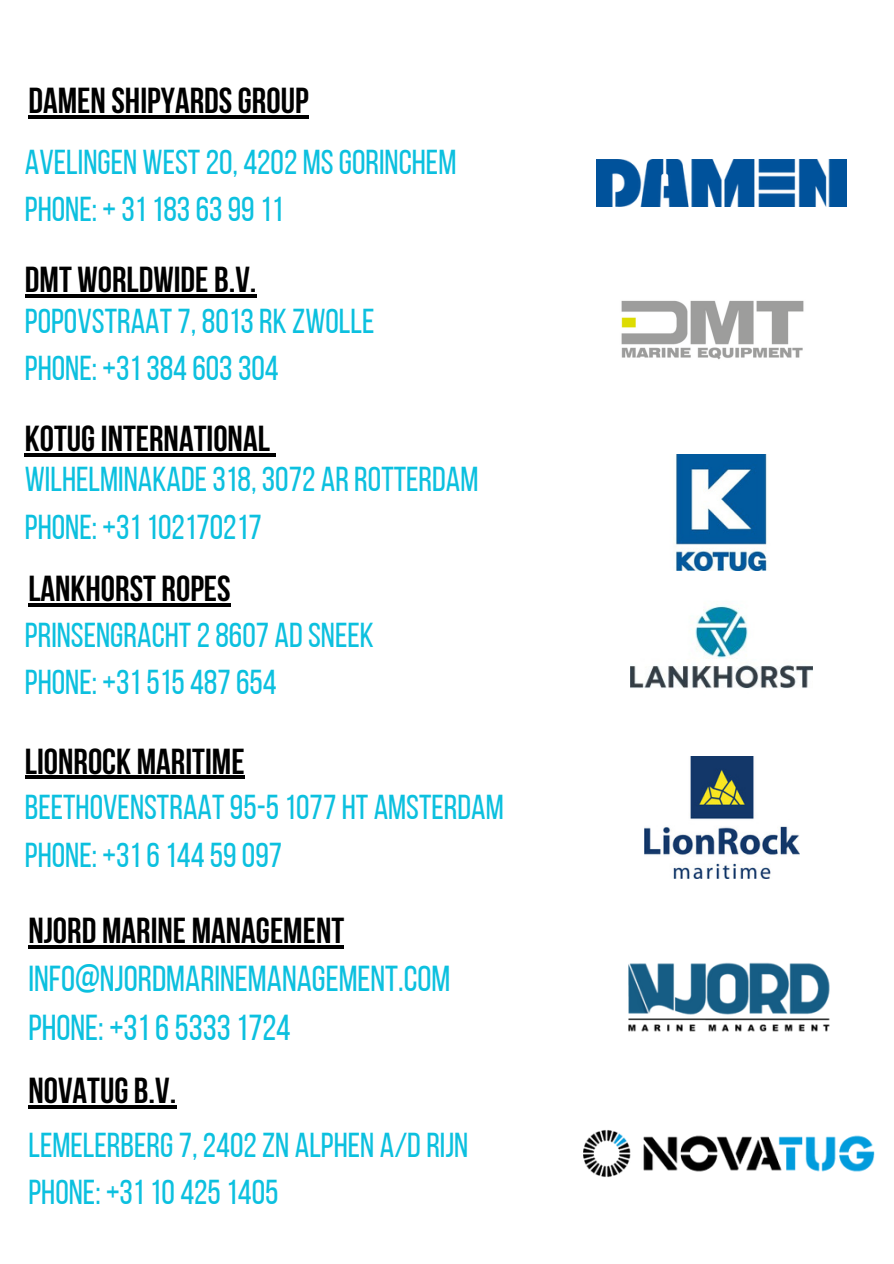
<style>
.page{position:relative;width:894px;height:1264px;background:#fff}
.page>*{position:absolute;margin:0;border:0;box-sizing:border-box;transform-origin:0 0}
.t1{font:700 36px "Bebas Neue";color:#000}
.t2{font:36px "Bebas Neue";color:#0cc0df}
.t3{font:34.5px "Bebas Neue";color:#0cc0df}
</style>
<div class="page">
<img style="left:630px;top:570px;width:181px;height:119px">
<img style="left:644px;top:756px;width:155px;height:122px">
<img style="left:628px;top:962px;width:202px;height:70px">
<img style="left:583px;top:1130px;width:292px;height:47px">
<hr style="left:28px;top:603px;width:202px;height:3px;background:#000">
<hr style="left:25px;top:775px;width:219px;height:4px;background:#000">
<hr style="left:28px;top:945px;width:316px;height:3px;background:#000">
<hr style="left:28px;top:1105px;width:148px;height:3px;background:#000">
<img style="left:675px;top:454px;width:92px;height:116px">
<hr style="left:25px;top:453px;width:245px;height:3px;background:#000">
<svg style="left:270px;top:453px;width:5px;height:3px"></svg>
<img style="left:621px;top:300px;width:183px;height:60px">
<hr style="left:25px;top:294px;width:231px;height:3px;background:#000">
<img style="left:596px;top:159px;width:250px;height:47px">
<hr style="left:28px;top:116px;width:280px;height:3px;background:#000">
<p class="t1" style="left:28px;top:86px;width:282px">DAMEN SHIPYARDSGROUP</p>
<p class="t3" style="left:25px;top:148px;width:433px">AVELINGEN WEST20, 4202 MSGORINCHEM</p>
<p class="t3" style="left:25px;top:195px;width:260px">PHONE: +31183639911</p>
<h1 class="t1" style="left:25px;top:265px;width:233px">DMT WORLDWIDE B.V.</h1>
<p class="t3" style="left:25px;top:307px;width:351px">POPOVSTRAAT7, 8013RK ZWOLLE</p>
<p class="t3" style="left:25px;top:354px;width:255px">PHONE: +31384 603304</p>
<p class="t1" style="left:25px;top:424px;width:246px">KOTUGINTERNATIONAL</p>
<p class="t3" style="left:25px;top:465px;width:455px">WILHELMINAKADE318, 3072 ARROTTERDAM</p>
<p class="t3" style="left:25px;top:512px;width:238px">PHONE: +31102170217</p>
<h1 class="t1" style="left:28px;top:573px;width:204px">LANKHORST ROPES</h1>
<p class="t3" style="left:25px;top:620px;width:350px">PRINSENGRACHT28607 ADSNEEK</p>
<p class="t3" style="left:25px;top:668px;width:253px">PHONE: +31515 487654</p>
<p class="t1" style="left:25px;top:746px;width:221px">LIONROCK MARITIME</p>
<h1 class="t3" style="left:25px;top:793px;width:480px">BEETHOVENSTRAAT95-51077 HT AMSTERDAM</h1>
<p class="t3" style="left:25px;top:840px;width:259px">PHONE: +316144 59097</p>
<p class="t1" style="left:28px;top:915px;width:317px">NJORD MARINE MANAGEMENT</p>
<h1 class="t2" style="left:28px;top:963px;width:423px">INFO@NJORDMARINEMANAGEMENT.COM</h1>
<p class="t2" style="left:28px;top:1013px;width:264px">PHONE:+316 53331724</p>
<p class="t1" style="left:28px;top:1075px;width:149px">NOVATUG B.V.</p>
<p class="t3" style="left:28px;top:1131px;width:441px">LEMELERBERG7, 2402ZN ALPHEN A/DRIJN</p>
<p class="t3" style="left:28px;top:1178px;width:251px">PHONE: +3110 4251405</p>
</div>
